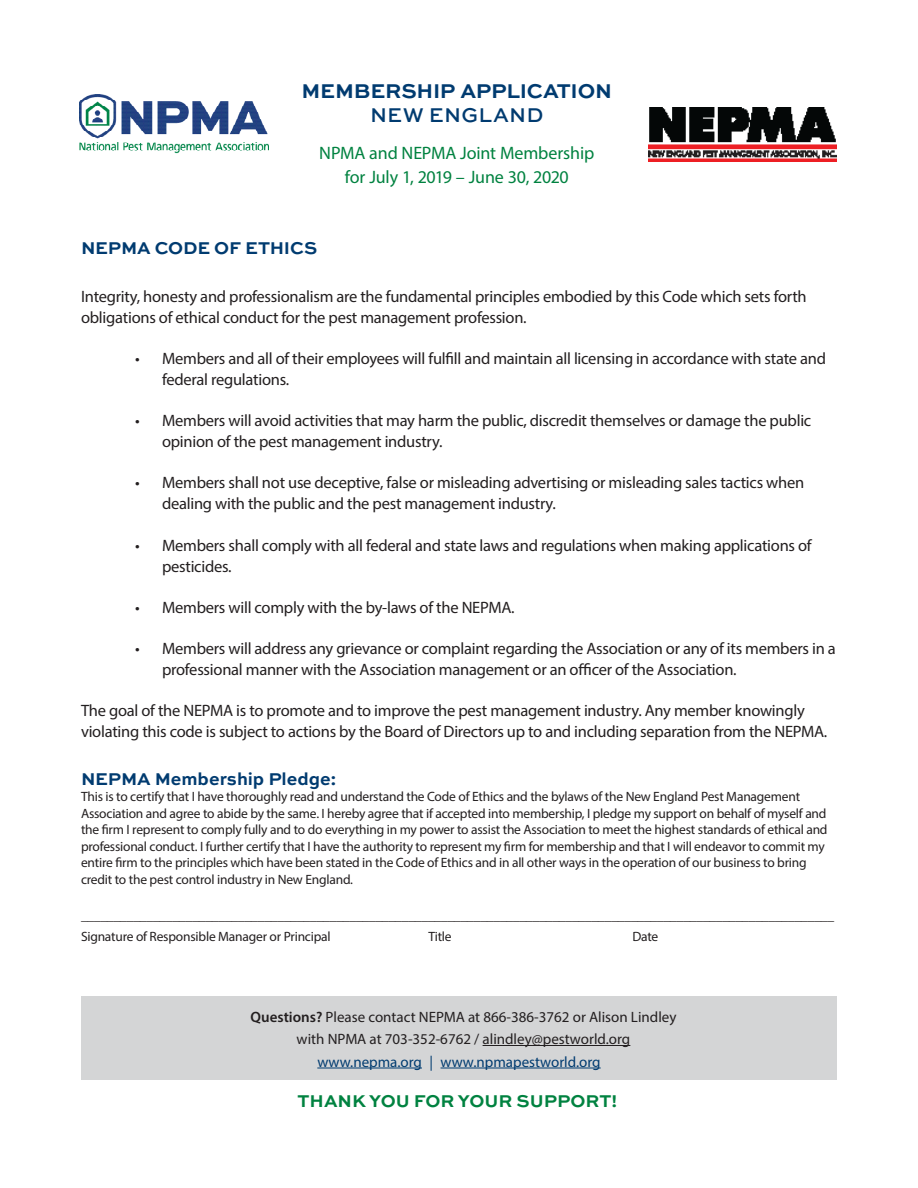
<style>
.page{position:relative;width:918px;height:1188px;background:#fff}
.page>*{position:absolute;margin:0;border:0;box-sizing:border-box;transform-origin:0 0}
.t1{font:700 21px "Sweet Sans";letter-spacing:-.01em;color:#003b70}
.t2{font:500 21px "Sweet Sans";letter-spacing:.01em;color:#003b70}
.t3{font:18px/24px "Myriad Pro";letter-spacing:-.01em;color:#008240;text-align:center}
.t4{font:700 18px "Sweet Sans";color:#008240}
._04_Table_Copy{font:700 18px "Sweet Sans";letter-spacing:-.005em;color:#003b70}
._01_Section_Header{font:700 18px "Sweet Sans";letter-spacing:-.01em;color:#003b70}
._04_Table_Copy-2{font:16.5px/21px "Myriad Pro";letter-spacing:-.015em;color:#231f20}
.t5{font:15px/22.5px "Myriad Pro";color:#231f20;text-align:center}
.t6{font:15px "Myriad Pro";color:#003b70}
._04_Table_Copy-3{font:13.5px/16.5px "Myriad Pro";letter-spacing:-.015em;color:#231f20}
.s1{font-weight:600}
</style>
<div class="page">
<img style="left:80px;top:94px;width:188px;height:60px">
<img style="left:648px;top:107px;width:189px;height:54px">
<div style="left:81px;top:997px;width:756px;height:83px;background:#d4d5d6"></div>
<hr style="left:483px;top:1045px;width:147px;height:1px;background:#231f20">
<hr style="left:317px;top:1068px;width:105px;height:1px;background:#003b70">
<hr style="left:441px;top:1068px;width:160px;height:1px;background:#003b70">
<p class="t1" style="left:302px;top:79px;width:312px">MEMBERSHIP APPLICATION</p>
<p class="t2" style="left:370px;top:103px;width:175px">NEW ENGLAND</p>
<p class="t3" style="left:319px;top:141px;width:276px">NPMA and NEPMA Joint Membership for July 1, 2019 – June 30, 2020</p>
<p class="_01_Section_Header" style="left:81px;top:237px;width:238px">NEPMA CODE OF ETHICS</p>
<p class="_04_Table_Copy-2" style="left:81px;top:285px;width:727px">Integrity, honesty and professionalism are the fundamental principles embodied by this Code which sets forth obligations of ethical conduct for the pest management profession.</p>
<p class="_04_Table_Copy-2" style="left:162px;top:348px;width:665px;text-indent:-27px">• Members and all of their employees will fulfill and maintain all licensing in accordance with state and federal regulations.</p>
<p class="_04_Table_Copy-2" style="left:162px;top:410px;width:651px;text-indent:-27px">• Members will avoid activities that may harm the public, discredit themselves or damage the public opinion of the pest management industry.</p>
<p class="_04_Table_Copy-2" style="left:162px;top:472px;width:644px;text-indent:-27px">• Members shall not use deceptive, false or misleading advertising or misleading sales tactics when dealing with the public and the pest management industry.</p>
<p class="_04_Table_Copy-2" style="left:162px;top:534px;width:651px;text-indent:-27px">• Members shall comply with all federal and state laws and regulations when making applications of pesticides.</p>
<p class="_04_Table_Copy-2" style="left:135px;top:597px;width:381px">• Members will comply with the by-laws of the NEPMA.</p>
<p class="_04_Table_Copy-2" style="left:162px;top:638px;width:675px;text-indent:-27px">• Members will address any grievance or complaint regarding the Association or any of its members in a professional manner with the Association management or an officer of the Association.</p>
<p class="_04_Table_Copy-2" style="left:81px;top:700px;width:748px">The goal of the NEPMA is to promote and to improve the pest management industry. Any member knowingly violating this code is subject to actions by the Board of Directors up to and including separation from the NEPMA.</p>
<p class="_04_Table_Copy" style="left:81px;top:768px;width:257px">NEPMA Membership Pledge:</p>
<p class="_04_Table_Copy-3" style="left:81px;top:788px;width:748px">This is to certify that I have thoroughly read and understand the Code of Ethics and the bylaws of the New England Pest Management Association and agree to abide by the same. I hereby agree that if accepted into membership, I pledge my support on behalf of myself and the firm I represent to comply fully and to do everything in my power to assist the Association to meet the highest standards of ethical and professional conduct. I further certify that I have the authority to represent my firm for membership and that I will endeavor to commit my entire firm to the principles which have been stated in the Code of Ethics and in all other ways in the operation of our business to bring credit to the pest control industry in New England.</p>
<p class="_04_Table_Copy-3" style="left:81px;top:907px;width:755px">___________________________________________________________________________________________________________________</p>
<p class="_04_Table_Copy-3" style="left:81px;top:928px;width:251px">Signature of Responsible Manager or Principal</p>
<p class="_04_Table_Copy-3" style="left:428px;top:928px;width:25px">Title</p>
<p class="_04_Table_Copy-3" style="left:632px;top:928px;width:27px">Date</p>
<p class="t5" style="left:251px;top:1005px;width:427px"><span class="s1">Questions?</span> Please contact NEPMA at 866-386-3762 or Alison Lindley with NPMA at 703-352-6762 / alindley@pestworld.org</p>
<p class="t6" style="left:317px;top:1052px;width:285px">www.nepma.org | www.npmapestworld.org</p>
<p class="t4" style="left:298px;top:1091px;width:321px">THANK YOU FOR YOUR SUPPORT!</p>
</div>
